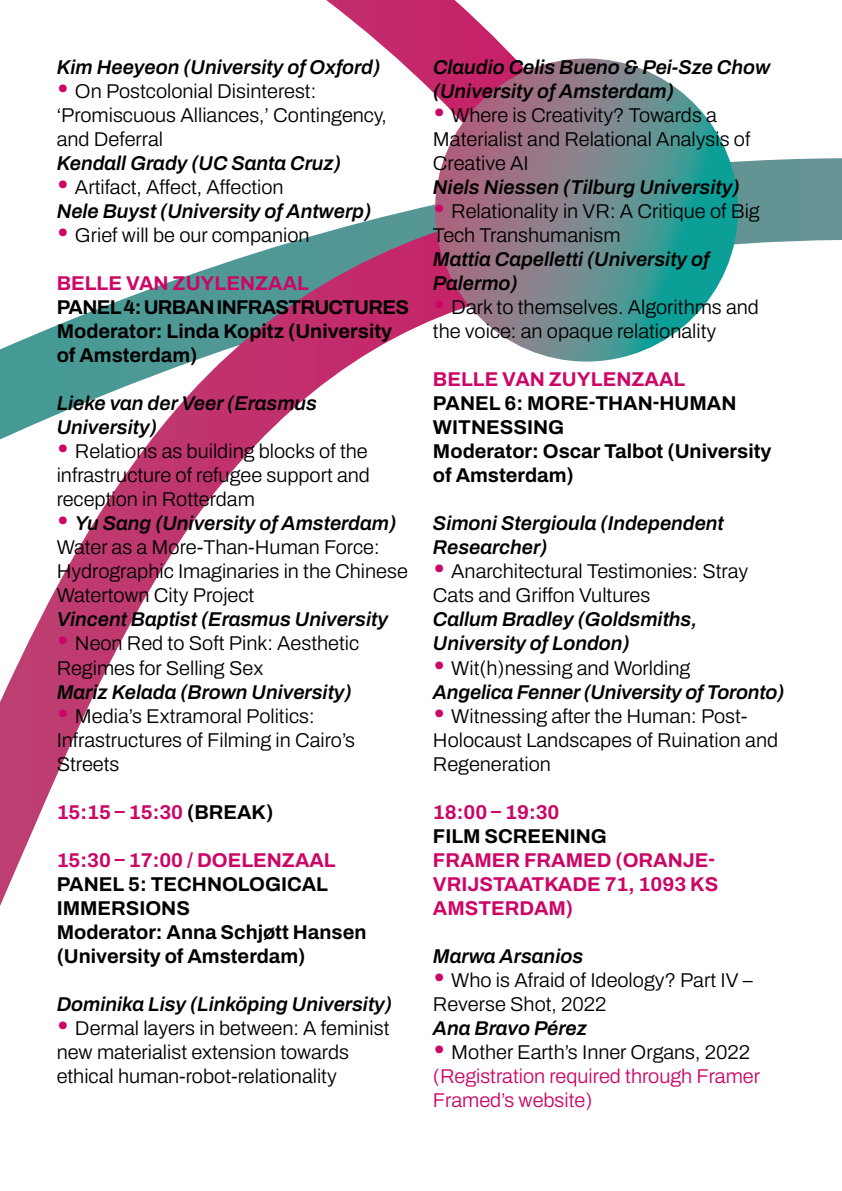
<style>
.page{position:relative;width:842px;height:1191px;background:#fff}
.page>*{position:absolute;margin:0;border:0;box-sizing:border-box;transform-origin:0 0}
.t1{font:300 20px/24px "Archivo";color:#000}
.t2{font:italic 600 20px/24px "Archivo";color:#000}
.t3{font:700 20px/24px "Archivo";color:#000}
.t4{font:700 20px/24px "Archivo";color:#cb0666}
.t5{font:300 20px/24px "Archivo";color:#cb0666}
.s1{font-weight:700;font-size:28px;color:#cb0666}
.s2{font-weight:700;font-style:normal;font-size:28px;color:#cb0666}
.s3{font-weight:300;font-style:normal}
.s4{font-weight:600;font-style:italic}
.s5{color:#000}
.s6{font-weight:700;font-size:28px}
</style>
<div class="page">
<svg style="left:326px;top:0;width:271px;height:88px"></svg>
<div style="left:745px;top:158px;width:97px;height:86px;background:#639493"></div>
<svg style="left:0;top:206px;width:428px;height:383px"></svg>
<svg style="left:0;top:589px;width:150px;height:317px"></svg>
<svg style="left:428px;top:59px;width:317px;height:303px"></svg>
<p class="t2" style="left:57px;top:55px;width:325px">Kim Heeyeon (University of Oxford)</p>
<p class="t1" style="left:57px;top:79px;width:332px"><span class="s1">•</span> On Postcolonial Disinterest: ‘Promiscuous Alliances,’ Contingency, and Deferral</p>
<p class="t2" style="left:57px;top:151px;width:286px">Kendall Grady (UC Santa Cruz)</p>
<p class="t2" style="left:57px;top:175px;width:316px"><span class="s2">•</span> <span class="s3">Artifact, Affect, Affection<br></span>Nele Buyst (University of Antwerp)</p>
<p class="t1" style="left:57px;top:223px;width:254px"><span class="s1">•</span> Grief will be our companion</p>
<p class="t4" style="left:57px;top:271px;width:254px">BELLE VAN ZUYLENZAAL</p>
<p class="t3" style="left:57px;top:295px;width:354px">PANEL 4: URBAN INFRASTRUCTURES<br>Moderator: Linda Kopitz (University of Amsterdam)</p>
<p class="t2" style="left:57px;top:391px;width:262px">Lieke van der Veer (Erasmus<br>University)</p>
<p class="t1" style="left:57px;top:439px;width:315px;text-align:justify"><span class="s1">•</span> Relations as building blocks of the infrastructure of refugee support and reception in Rotterdam</p>
<p class="t1" style="left:57px;top:511px;width:353px"><span class="s1">•</span> <span class="s4">Yu Sang (University of Amsterdam)<br></span>Water as a More-Than-Human Force:<br>Hydrographic Imaginaries in the Chinese Watertown City Project</p>
<p class="t2" style="left:57px;top:607px;width:333px">Vincent Baptist (Erasmus University</p>
<p class="t1" style="left:57px;top:631px;width:304px"><span class="s1">•</span> Neon Red to Soft Pink: Aesthetic<br>Regimes for Selling Sex</p>
<p class="t2" style="left:57px;top:679px;width:296px">Mariz Kelada (Brown University)</p>
<p class="t1" style="left:57px;top:703px;width:300px"><span class="s1">•</span> Media’s Extramoral Politics:<br>Infrastructures of Filming in Cairo’s<br>Streets</p>
<p class="t4" style="left:57px;top:799px;width:218px">15:15 – 15:30 <span class="s5">(BREAK)</span></p>
<p class="t4" style="left:57px;top:847px;width:281px">15:30 – 17:00 / DOELENZAAL</p>
<p class="t3" style="left:57px;top:871px;width:311px">PANEL 5: TECHNOLOGICAL<br>IMMERSIONS<br>Moderator: Anna Schjøtt Hansen (University of Amsterdam)</p>
<p class="t2" style="left:57px;top:991px;width:337px">Dominika Lisy (Linköping University)</p>
<p class="t1" style="left:57px;top:1015px;width:334px"><span class="s1">•</span> Dermal layers in between: A feminist new materialist extension towards ethical human-robot-relationality</p>
<p class="t2" style="left:433px;top:55px;width:339px">Claudio Celis Bueno &amp; Pei-Sze Chow (University of Amsterdam)</p>
<p class="t1" style="left:433px;top:103px;width:319px"><span class="s1">•</span> Where is Creativity? Towards a<br>Materialist and Relational Analysis of<br>Creative AI</p>
<p class="t2" style="left:433px;top:175px;width:308px">Niels Niessen (Tilburg University)</p>
<p class="t1" style="left:433px;top:199px;width:328px"><span class="s1">•</span> Relationality in VR: A Critique of Big<br>Tech Transhumanism</p>
<p class="t2" style="left:433px;top:247px;width:278px">Mattia Capelletti (University of<br>Palermo)</p>
<p class="t1" style="left:433px;top:295px;width:327px"><span class="s1">•</span> Dark to themselves. Algorithms and the voice: an opaque relationality</p>
<p class="t4" style="left:433px;top:367px;width:254px">BELLE VAN ZUYLENZAAL</p>
<p class="t3" style="left:433px;top:391px;width:340px">PANEL 6: MORE-THAN-HUMAN<br>WITNESSING<br>Moderator: Oscar Talbot (University of Amsterdam)</p>
<p class="t2" style="left:433px;top:511px;width:292px">Simoni Stergioula (Independent<br>Researcher)</p>
<p class="t1" style="left:433px;top:559px;width:317px"><span class="s1">•</span> Anarchitectural Testimonies: Stray<br>Cats and Griffon Vultures</p>
<p class="t2" style="left:433px;top:607px;width:266px">Callum Bradley (Goldsmiths,<br>University of London)</p>
<p class="t2" style="left:433px;top:655px;width:353px"><span class="s2">•</span> <span class="s3">Wit(h)nessing and Worlding<br></span>Angelica Fenner (University of Toronto)</p>
<p class="t1" style="left:433px;top:703px;width:347px"><span class="s1">•</span> Witnessing after the Human: Post-<br>Holocaust Landscapes of Ruination and<br>Regeneration</p>
<p class="t4" style="left:433px;top:799px;width:128px">18:00 – 19:30</p>
<p class="t3" style="left:433px;top:823px;width:176px">FILM SCREENING</p>
<p class="t4" style="left:433px;top:847px;width:287px">FRAMER FRAMED (ORANJE-<br>VRIJSTAATKADE 71, 1093 KS<br>AMSTERDAM)</p>
<p class="t2" style="left:433px;top:943px;width:152px">Marwa Arsanios</p>
<p class="t1" style="left:433px;top:967px;width:321px"><span class="s1">•</span> Who is Afraid of Ideology? Part IV –<br>Reverse Shot, 2022</p>
<p class="t2" style="left:433px;top:1015px;width:155px">Ana Bravo Pérez</p>
<p class="t5" style="left:433px;top:1039px;width:329px"><span class="s6">•</span> <span class="s5">Mother Earth’s Inner Organs, 2022 </span>(Registration required through Framer<br>Framed’s website)</p>
</div>
